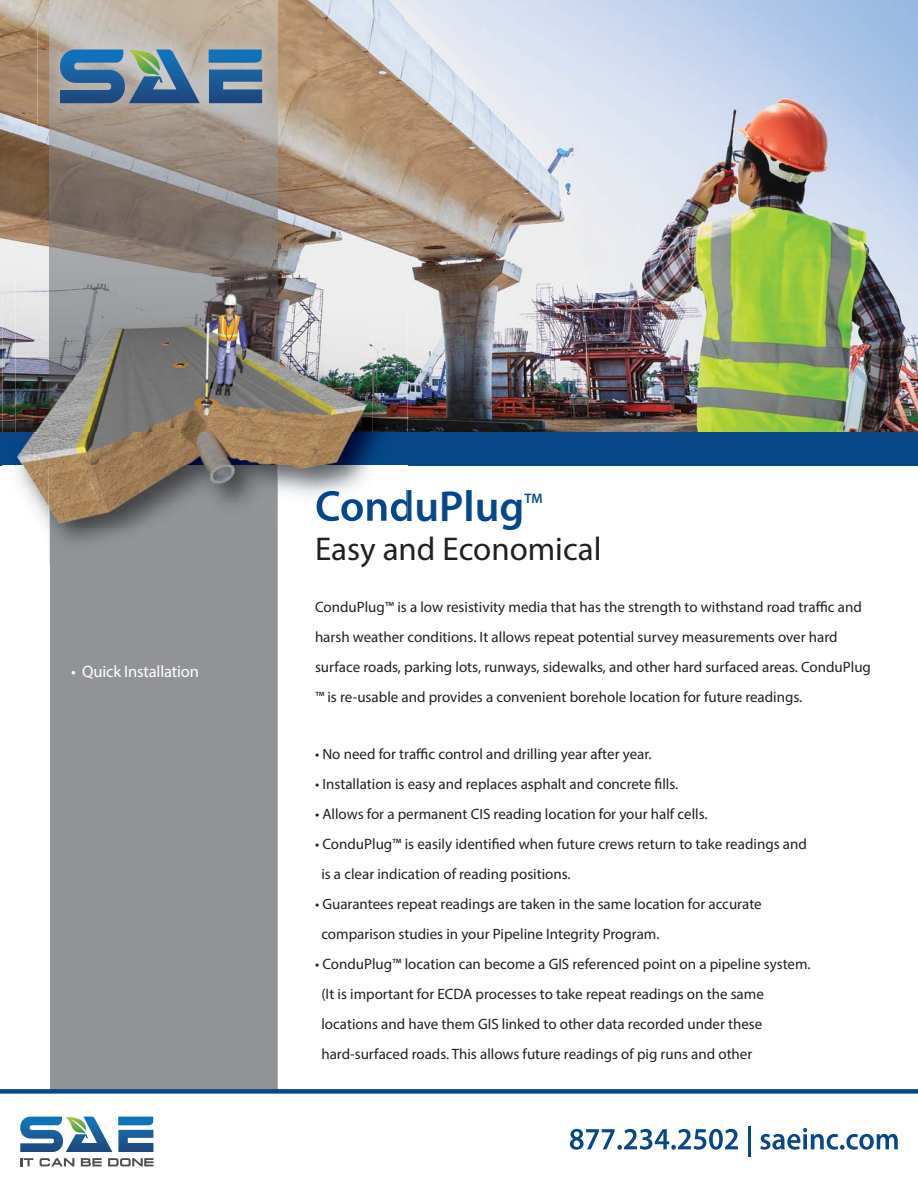
<style>
.page{position:relative;width:918px;height:1188px;background:#fff}
.page>*{position:absolute;margin:0;border:0;box-sizing:border-box;transform-origin:0 0}
.t1{font:600 43.5px "Myriad Pro";color:#064788}
.t2{font:33px "Myriad Pro";color:#231f20}
.t3{font:16.5px "Myriad Pro";letter-spacing:-.01em;color:#fff}
.t4{font:15px/30px "Myriad Pro";color:#231f20}
.t5{font:600 13.8px "Myriad Pro";color:#064788}
</style>
<div class="page">
<img style="left:0;top:0;width:918px;height:432px">
<img style="left:49px;top:0;width:228px;height:273px">
<img style="left:38px;top:27px;width:247px;height:99px">
<svg style="left:209px;top:70px;width:53px;height:33px;background:#386696"></svg>
<svg style="left:209px;top:50px;width:53px;height:13px"></svg>
<svg style="left:60px;top:50px;width:140px;height:53px;background:#5d829d"></svg>
<div style="left:0;top:1089px;width:918px;height:5px;background:#064788"></div>
<div style="left:0;top:432px;width:918px;height:33px;background:#064788"></div>
<svg style="left:570px;top:1129px;width:168px;height:21px"></svg>
<hr style="left:748px;top:1126px;width:3px;height:31px;background:#064788">
<svg style="left:760px;top:1128px;width:138px;height:22px"></svg>
<svg style="left:20px;top:1158px;width:13px;height:8px"></svg>
<svg style="left:40px;top:1158px;width:34px;height:8px"></svg>
<svg style="left:81px;top:1158px;width:21px;height:8px"></svg>
<svg style="left:108px;top:1158px;width:45px;height:8px"></svg>
<svg style="left:118px;top:1117px;width:35px;height:35px"></svg>
<svg style="left:20px;top:1117px;width:92px;height:35px"></svg>
<img style="left:2px;top:278px;width:405px;height:285px">
<img style="left:49px;top:528px;width:228px;height:35px">
<img style="left:372px;top:465px;width:35px;height:25px">
<img style="left:317px;top:524px;width:90px;height:6px">
<img style="left:372px;top:490px;width:35px;height:34px">
<img style="left:318px;top:537px;width:89px;height:26px">
<img style="left:15px;top:273px;width:357px;height:255px">
<img style="left:317px;top:522px;width:55px;height:6px">
<img style="left:317px;top:490px;width:55px;height:32px">
<p class="t3" style="left:71px;top:665px;width:129px">• Quick Installation</p>
<h1 class="t1" style="left:315px;top:490px;width:211px">ConduPlug</h1>
<p class="t5" style="left:524px;top:493px;width:20px">TM</p>
<h2 class="t2" style="left:315px;top:537px;width:288px">Easy and Economical</h2>
<p class="t4" style="left:315px;top:593px;width:558px">ConduPlug™ is a low resistivity media that has the strength to withstand road traffic and harsh weather conditions. It allows repeat potential survey measurements over hard surface roads, parking lots, runways, sidewalks, and other hard surfaced areas. ConduPlug ™ is re-usable and provides a convenient borehole location for future readings.</p>
<p class="t4" style="left:315px;top:740px;width:338px">• No need for traffic control and drilling year after year.</p>
<p class="t4" style="left:315px;top:770px;width:365px">• Installation is easy and replaces asphalt and concrete fills.</p>
<p class="t4" style="left:315px;top:800px;width:394px">• Allows for a permanent CIS reading location for your half cells.</p>
<p class="t4" style="left:321px;top:830px;width:487px;text-indent:-6px">• ConduPlug™ is easily identified when future crews return to take readings and is a clear indication of reading positions.</p>
<p class="t4" style="left:321px;top:890px;width:442px;text-indent:-6px">• Guarantees repeat readings are taken in the same location for accurate comparison studies in your Pipeline Integrity Program.</p>
<p class="t4" style="left:321px;top:950px;width:491px;text-indent:-6px">• ConduPlug™ location can become a GIS referenced point on a pipeline system. (It is important for ECDA processes to take repeat readings on the same locations and have them GIS linked to other data recorded under these hard-surfaced roads. This allows future readings of pig runs and other</p>
</div>
